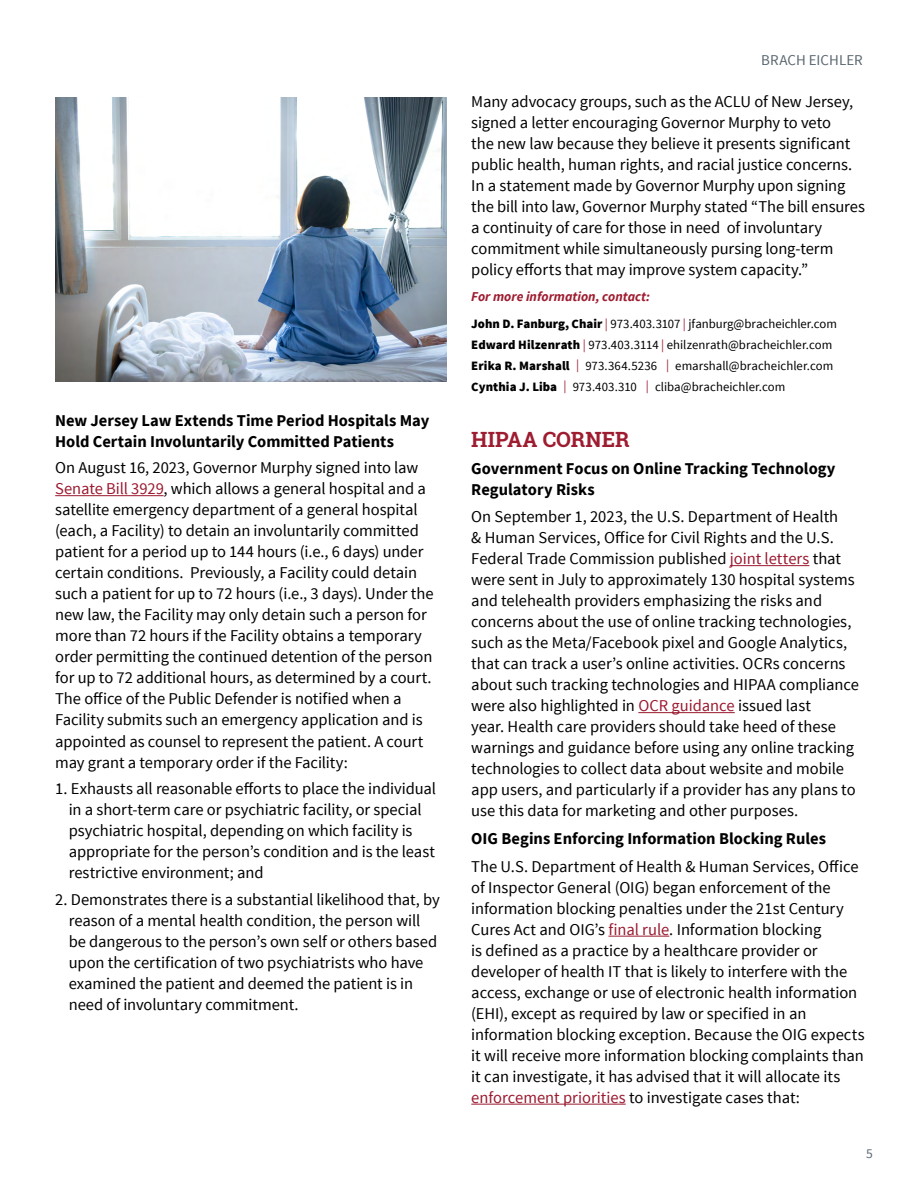
<style>
.page{position:relative;width:918px;height:1188px;background:#fff}
.page>*{position:absolute;margin:0;border:0;box-sizing:border-box;transform-origin:0 0}
.t1{font:700 21px "Roboto Slab";letter-spacing:.005em;color:#9e1c30}
.t2{font:16.5px/21px "Source Sans Pro";letter-spacing:-.005em;color:#000}
.t3{font:700 16.5px/21px "Source Sans Pro";color:#000}
.t4{font:15px "Source Sans Pro";color:#5b6870}
.t5{font:italic 700 13.5px "Source Sans Pro";color:#9e1c30}
.t6{font:13.5px "Source Sans Pro";color:#5b6870}
.t7{font:12.75px/21px "Source Sans Pro";color:#000}
.s1{color:#9b192f}
.s2{font-weight:900}
.s3{color:#9e1c30}
</style>
<div class="page">
<hr style="left:55px;top:495px;width:109px;height:1px;background:#9b192f">
<hr style="left:730px;top:565px;width:79px;height:1px;background:#9b192f">
<hr style="left:638px;top:712px;width:97px;height:1px;background:#9b192f">
<hr style="left:608px;top:936px;width:61px;height:1px;background:#9b192f">
<hr style="left:471px;top:1104px;width:155px;height:1px;background:#9b192f">
<img style="left:55px;top:97px;width:391px;height:284px">
<p class="t3" style="left:55px;top:410px;width:376px">New Jersey Law Extends Time Period Hospitals May<br>Hold Certain Involuntarily Committed Patients</p>
<p class="t2" style="left:55px;top:458px;width:380px">On August 16, 2023, Governor Murphy signed into law <span class="s1">Senate Bill 3929</span>, which allows a general hospital and a satellite emergency department of a general hospital (each, a Facility) to detain an involuntarily committed patient for a period up to 144 hours (i.e., 6 days) under certain conditions. Previously, a Facility could detain such a patient for up to 72 hours (i.e., 3 days). Under the new law, the Facility may only detain such a person for more than 72 hours if the Facility obtains a temporary order permitting the continued detention of the person for up to 72 additional hours, as determined by a court.<br>The office of the Public Defender is notified when a Facility submits such an emergency application and is appointed as counsel to represent the patient. A court may grant a temporary order if the Facility:</p>
<p class="t2" style="left:69px;top:778px;width:369px;text-indent:-13px">1. Exhausts all reasonable efforts to place the individual in a short-term care or psychiatric facility, or special psychiatric hospital, depending on which facility is appropriate for the person’s condition and is the least restrictive environment; and</p>
<p class="t2" style="left:69px;top:889px;width:373px;text-indent:-13px">2. Demonstrates there is a substantial likelihood that, by reason of a mental health condition, the person will be dangerous to the person’s own self or others based upon the certification of two psychiatrists who have examined the patient and deemed the patient is in need of involuntary commitment.</p>
<p class="t4" style="left:761px;top:51px;width:103px">BRACH EICHLER</p>
<p class="t2" style="left:471px;top:91px;width:395px">Many advocacy groups, such as the ACLU of New Jersey, signed a letter encouraging Governor Murphy to veto<br>the new law because they believe it presents significant public health, human rights, and racial justice concerns.<br>In a statement made by Governor Murphy upon signing the bill into law, Governor Murphy stated “The bill ensures a continuity of care for those in need of involuntary commitment while simultaneously pursing long-term policy efforts that may improve system capacity.”</p>
<p class="t5" style="left:471px;top:288px;width:180px">For more information, contact:</p>
<p class="t7" style="left:471px;top:313px;width:367px"><span class="s2">John D. Fanburg, Chair</span> <span class="s3">|</span> 973.403.3107 <span class="s3">|</span> jfanburg@bracheichler.com <span class="s2">Edward Hilzenrath</span> <span class="s3">|</span> 973.403.3114 <span class="s3">|</span> ehilzenrath@bracheichler.com <span class="s2">Erika R. Marshall</span> <span class="s1">|</span> 973.364.5236 <span class="s1">|</span> emarshall@bracheichler.com <span class="s2">Cynthia J. Liba</span> <span class="s1">|</span> 973.403.310 <span class="s1">|</span> cliba@bracheichler.com</p>
<p class="t1" style="left:471px;top:425px;width:160px">HIPAA CORNER</p>
<p class="t3" style="left:471px;top:457px;width:366px">Government Focus on Online Tracking Technology<br>Regulatory Risks</p>
<p class="t2" style="left:471px;top:507px;width:389px">On September 1, 2023, the U.S. Department of Health<br>&amp; Human Services, Office for Civil Rights and the U.S.<br>Federal Trade Commission published <span class="s1">joint letters</span> that were sent in July to approximately 130 hospital systems and telehealth providers emphasizing the risks and concerns about the use of online tracking technologies, such as the Meta/Facebook pixel and Google Analytics, that can track a user’s online activities. OCRs concerns about such tracking technologies and HIPAA compliance were also highlighted in <span class="s1">OCR guidance</span> issued last<br>year. Health care providers should take heed of these warnings and guidance before using any online tracking technologies to collect data about website and mobile app users, and particularly if a provider has any plans to use this data for marketing and other purposes.</p>
<p class="t3" style="left:471px;top:828px;width:356px">OIG Begins Enforcing Information Blocking Rules</p>
<p class="t2" style="left:471px;top:856px;width:395px">The U.S. Department of Health &amp; Human Services, Office of Inspector General (OIG) began enforcement of the information blocking penalties under the 21st Century Cures Act and OIG’s <span class="s1">final rule</span>. Information blocking<br>is defined as a practice by a healthcare provider or developer of health IT that is likely to interfere with the access, exchange or use of electronic health information (EHI), except as required by law or specified in an information blocking exception. Because the OIG expects it will receive more information blocking complaints than it can investigate, it has advised that it will allocate its <span class="s1">enforcement priorities</span> to investigate cases that:</p>
<p class="t6" style="left:866px;top:1145px;width:8px">5</p>
</div>
